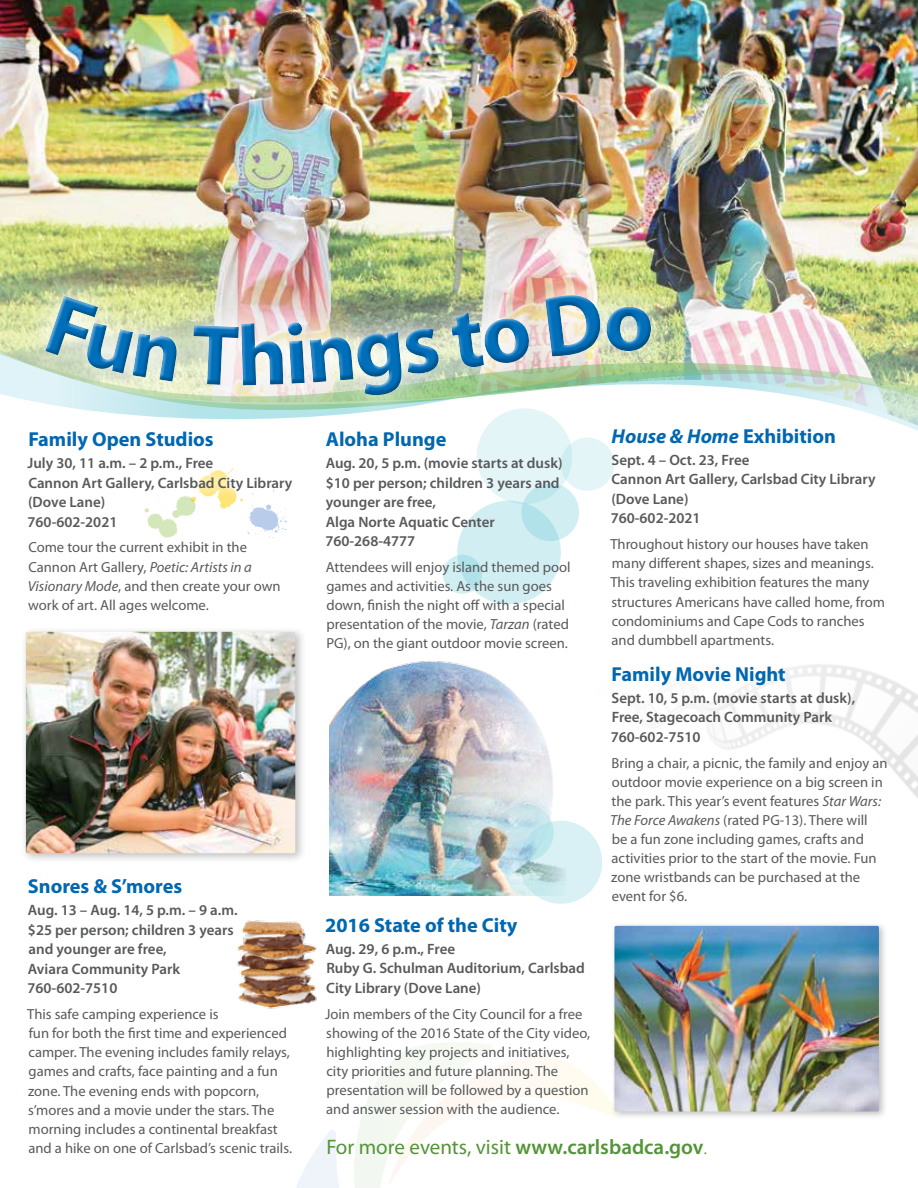
<style>
.page{position:relative;width:918px;height:1188px;background:#fff}
.page>*{position:absolute;margin:0;border:0;box-sizing:border-box;transform-origin:0 0}
.t1{font:700 87px "Myriad Pro";color:#006fba}
.t2{font:21px "Myriad Pro";color:#539536}
.t3{font:700 20.25px "Myriad Pro";color:#0067b1}
.t4{font:italic 700 20.25px "Myriad Pro";color:#0067b1}
.t5{font:600 15px/19.5px "Myriad Pro";color:#58595b}
.t6{font:14.7px/19.2px "Myriad Pro";color:#58595b}
.s1{font-style:italic}
.s2{font-style:normal}
.s3{font-weight:600}
.s4{font-weight:300}
</style>
<div class="page">
<img style="left:0;top:0;width:918px;height:312px">
<img style="left:0;top:312px;width:918px;height:109px">
<svg style="left:296px;top:1043px;width:314px;height:145px"></svg>
<div style="left:561px;top:438px;width:53px;height:53px;background:#e4f5f7;border-radius:50%"></div>
<div style="left:477px;top:408px;width:95px;height:96px;background:#e4f5f7;border-radius:50%"></div>
<div style="left:521px;top:483px;width:58px;height:58px;background:linear-gradient(to bottom,#c6eaee,#d5f0f3);border-radius:50%"></div>
<svg style="left:457px;top:501px;width:104px;height:103px;background:#cdecf1"></svg>
<svg style="left:443px;top:555px;width:39px;height:39px"></svg>
<div style="left:519px;top:821px;width:83px;height:83px;background:#d9f1f4;border-radius:50%"></div>
<img style="left:585px;top:664px;width:333px;height:232px">
<img style="left:304px;top:932px;width:13px;height:72px">
<div style="left:16px;top:420px;width:288px;height:745px;background:#fff"></div>
<div style="left:0;top:16px;width:5px;height:334px;background:#000;opacity:.2"></div>
<img style="left:15px;top:255px;width:667px;height:174px">
<img style="left:40px;top:281px;width:612px;height:120px">
<img style="left:41px;top:292px;width:615px;height:112px">
<img style="left:330px;top:661px;width:235px;height:235px">
<div style="left:21px;top:626px;width:285px;height:239px;background:#000;opacity:.25"></div>
<img style="left:26px;top:632px;width:269px;height:221px">
<div style="left:610px;top:921px;width:278px;height:200px;background:#000;opacity:.25"></div>
<img style="left:614px;top:926px;width:265px;height:186px">
<svg style="left:45px;top:296px;width:134px;height:86px;background:#dbe4c3"></svg>
<svg style="left:191px;top:322px;width:249px;height:75px"></svg>
<img style="left:450px;top:292px;width:154px;height:77px">
<h3 class="t3" style="left:28px;top:426px;width:187px">Family Open Studios</h3>
<p class="t5" style="left:28px;top:453px;width:266px">July 30, 11 a.m. – 2 p.m., Free<br>Cannon Art Gallery, Carlsbad City Library (Dove Lane)<br>760-602-2021</p>
<p class="t6" style="left:28px;top:538px;width:254px">Come tour the current exhibit in the Cannon Art Gallery, <span class="s1">Poetic: Artists in a Visionary Mode</span>, and then create your own work of art. All ages welcome.</p>
<h3 class="t3" style="left:28px;top:873px;width:156px">Snores &amp; S’mores</h3>
<p class="t5" style="left:28px;top:900px;width:212px">Aug. 13 – Aug. 14, 5 p.m. – 9 a.m. $25 per person; children 3 years and younger are free,<br>Aviara Community Park<br>760-602-7510</p>
<p class="t6" style="left:27px;top:1004px;width:266px">This safe camping experience is<br>fun for both the first time and experienced camper. The evening includes family relays, games and crafts, face painting and a fun zone. The evening ends with popcorn, s’mores and a movie under the stars. The morning includes a continental breakfast and a hike on one of Carlsbad’s scenic trails.</p>
<h1 class="t1" style="left:604px;top:264px;width:52px">o</h1>
<h3 class="t3" style="left:326px;top:426px;width:122px">Aloha Plunge</h3>
<p class="t5" style="left:325px;top:453px;width:239px">Aug. 20, 5 p.m. (movie starts at dusk) $10 per person; children 3 years and younger are free,<br>Alga Norte Aquatic Center<br>760-268-4777</p>
<p class="t6" style="left:326px;top:557px;width:246px">Attendees will enjoy island themed pool games and activities. As the sun goes down, finish the night off with a special presentation of the movie, <span class="s1">Tarzan</span> (rated PG), on the giant outdoor movie screen.</p>
<h3 class="t3" style="left:325px;top:912px;width:194px">2016 State of the City</h3>
<p class="t5" style="left:326px;top:939px;width:261px">Aug. 29, 6 p.m., Free<br>Ruby G. Schulman Auditorium, Carlsbad<br>City Library (Dove Lane)</p>
<p class="t6" style="left:325px;top:1004px;width:267px">Join members of the City Council for a free showing of the 2016 State of the City video, highlighting key projects and initiatives, city priorities and future planning. The presentation will be followed by a question and answer session with the audience.</p>
<h3 class="t4" style="left:612px;top:423px;width:226px">House &amp; Home <span class="s2">Exhibition</span></h3>
<p class="t5" style="left:611px;top:450px;width:266px">Sept. 4 – Oct. 23, Free<br>Cannon Art Gallery, Carlsbad City Library (Dove Lane)<br>760-602-2021</p>
<p class="t6" style="left:610px;top:534px;width:276px">Throughout history our houses have taken many different shapes, sizes and meanings.<br>This traveling exhibition features the many structures Americans have called home, from condominiums and Cape Cods to ranches and dumbbell apartments.</p>
<h3 class="t3" style="left:612px;top:661px;width:176px">Family Movie Night</h3>
<p class="t5" style="left:611px;top:688px;width:246px">Sept. 10, 5 p.m. (movie starts at dusk),<br>Free, Stagecoach Community Park<br>760-602-7510</p>
<p class="t6" style="left:610px;top:753px;width:279px">Bring a chair, a picnic, the family and enjoy an outdoor movie experience on a big screen in the park. This year’s event features <span class="s1">Star Wars:<br>The Force Awakens</span> (rated PG-13). There will<br>be a fun zone including games, crafts and activities prior to the start of the movie. Fun zone wristbands can be purchased at the event for $6.</p>
<h2 class="t2" style="left:326px;top:1134px;width:382px">For more events, visit <span class="s3">www.carlsbadca.gov</span><span class="s4">.</span></h2>
</div>
